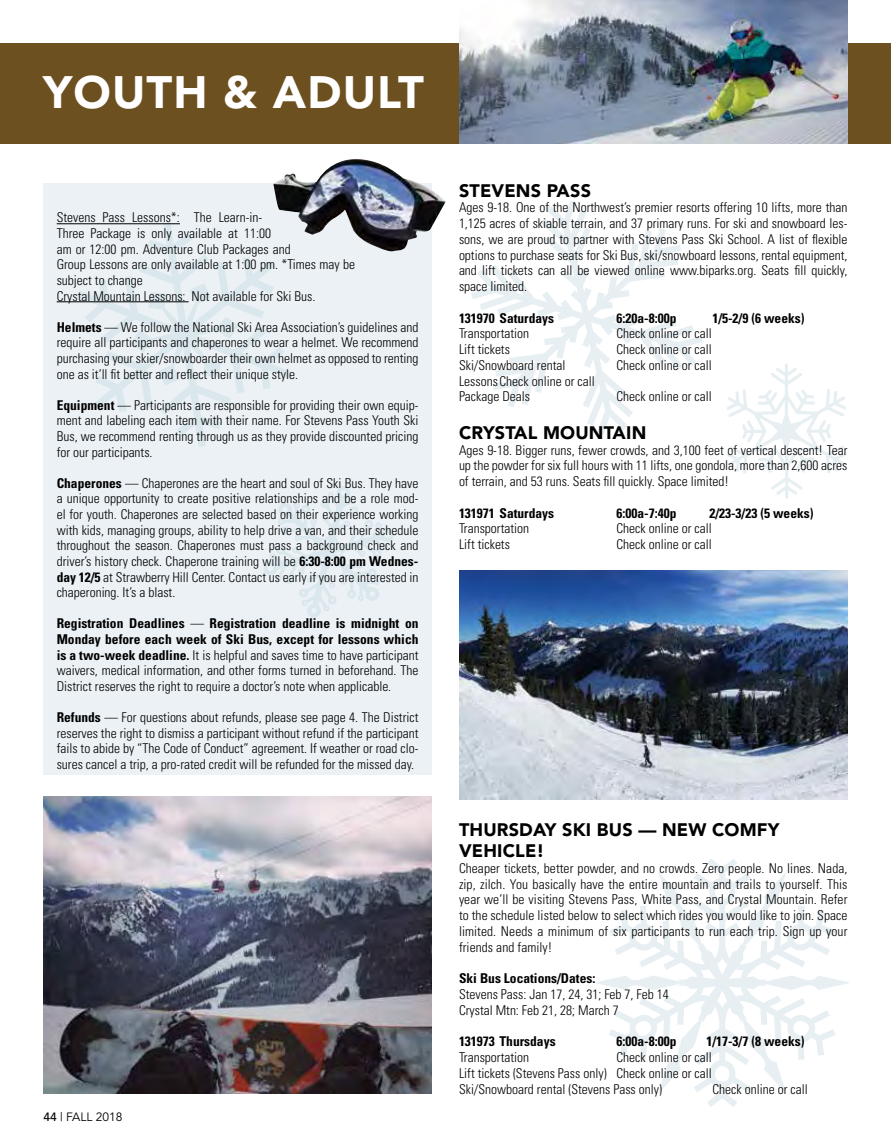
<style>
.page{position:relative;width:891px;height:1148px;background:#fff}
.page>*{position:absolute;margin:0;border:0;box-sizing:border-box;transform-origin:0 0}
.t1{font:900 45px "Avenir";letter-spacing:.025em;color:#fff}
.t2{font:900 18px/21.6px "Avenir";letter-spacing:.01em;color:#000}
.t3{font:300 condensed 13.5px/15.6px "Univers";color:#000;text-align:justify}
.t4{font:700 condensed 13.5px "Univers";color:#000}
.t5{font:12px "Avenir";color:#000}
.s1{font-weight:700}
.s2{font-weight:500}
</style>
<div class="page">
<div style="left:0;top:43px;width:891px;height:101px;background:#6d5020"></div>
<svg style="left:727px;top:364px;width:119px;height:135px"></svg>
<svg style="left:471px;top:201px;width:231px;height:234px"></svg>
<svg style="left:595px;top:859px;width:255px;height:248px"></svg>
<div style="left:43px;top:183px;width:389px;height:592px;background:#ebf1f5"></div>
<img style="left:273px;top:159px;width:173px;height:93px">
<svg style="left:78px;top:222px;width:213px;height:225px"></svg>
<svg style="left:264px;top:486px;width:130px;height:131px"></svg>
<hr style="left:57px;top:223px;width:123px;height:1px;background:#000">
<hr style="left:57px;top:301px;width:132px;height:1px;background:#000">
<img style="left:43px;top:796px;width:389px;height:298px">
<img style="left:459px;top:570px;width:389px;height:229px">
<img style="left:459px;top:0;width:389px;height:144px">
<h1 class="t1" style="left:43px;top:66px;width:382px">YOUTH &amp; ADULT</h1>
<p class="t3" style="left:57px;top:210px;width:300px;text-align:left">Stevens Pass Lessons*: The Learn-in-<br>Three Package is only available at 11:00<br>am or 12:00 pm. Adventure Club Packages and<br>Group Lessons are only available at 1:00 pm. *Times may be subject to change<br>Crystal Mountain Lessons: Not available for Ski Bus.</p>
<p class="t3" style="left:57px;top:319px;width:363px"><span class="s1">Helmets</span> — We follow the National Ski Area Association’s guidelines and require all participants and chaperones to wear a helmet. We recommend purchasing your skier/snowboarder their own helmet as opposed to renting one as it’ll fit better and reflect their unique style.</p>
<p class="t3" style="left:57px;top:397px;width:363px"><span class="s1">Equipment</span> — Participants are responsible for providing their own equip&shy;ment and labeling each item with their name. For Stevens Pass Youth Ski Bus, we recommend renting through us as they provide discounted pricing for our participants.</p>
<p class="t3" style="left:57px;top:475px;width:363px"><span class="s1">Chaperones</span> — Chaperones are the heart and soul of Ski Bus. They have a unique opportunity to create positive relationships and be a role mod&shy;el for youth. Chaperones are selected based on their experience working with kids, managing groups, ability to help drive a van, and their schedule throughout the season. Chaperones must pass a background check and driver’s history check. Chaperone training will be <span class="s1">6:30-8:00 pm Wednes&shy;day 12/5</span> at Strawberry Hill Center. Contact us early if you are interested in chaperoning. It’s a blast.</p>
<p class="t3" style="left:57px;top:615px;width:363px"><span class="s1">Registration Deadlines</span> — <span class="s1">Registration deadline is midnight on Monday before each week of Ski Bus, except for lessons which is a two-week deadline.</span> It is helpful and saves time to have participant waivers, medical information, and other forms turned in beforehand. The District reserves the right to require a doctor’s note when applicable.</p>
<p class="t3" style="left:57px;top:709px;width:363px"><span class="s1">Refunds</span> — For questions about refunds, please see page 4. The District reserves the right to dismiss a participant without refund if the participant fails to abide by “The Code of Conduct” agreement. If weather or road clo&shy;sures cancel a trip, a pro-rated credit will be refunded for the missed day.</p>
<p class="t5" style="left:44px;top:1109px;width:80px"><span class="s2">44</span> | FALL 2018</p>
<h2 class="t2" style="left:459px;top:179px;width:134px">STEVENS PASS</h2>
<p class="t3" style="left:459px;top:199px;width:390px">Ages 9-18. One of the Northwest’s premier resorts offering 10 lifts, more than 1,125 acres of skiable terrain, and 37 primary runs. For ski and snowboard les&shy;sons, we are proud to partner with Stevens Pass Ski School. A list of flexible options to purchase seats for Ski Bus, ski/snowboard lessons, rental equipment, and lift tickets can all be viewed online www.biparks.org. Seats fill quickly, space limited.</p>
<p class="t4" style="left:459px;top:309px;width:97px">131970 Saturdays</p>
<p class="t4" style="left:617px;top:309px;width:61px">6:20a-8:00p</p>
<p class="t4" style="left:712px;top:309px;width:94px">1/5-2/9 (6 weeks)</p>
<p class="t3" style="left:459px;top:326px;width:72px">Transportation</p>
<p class="t3" style="left:617px;top:326px;width:97px">Check online or call</p>
<p class="t3" style="left:459px;top:341px;width:53px">Lift tickets</p>
<p class="t3" style="left:617px;top:341px;width:97px">Check online or call</p>
<p class="t3" style="left:459px;top:357px;width:108px">Ski/Snowboard rental</p>
<p class="t3" style="left:617px;top:357px;width:97px">Check online or call</p>
<p class="t3" style="left:459px;top:373px;width:137px">LessonsCheck online or call<br>Package Deals</p>
<p class="t3" style="left:617px;top:389px;width:97px">Check online or call</p>
<h2 class="t2" style="left:459px;top:421px;width:189px">CRYSTAL MOUNTAIN</h2>
<p class="t3" style="left:459px;top:442px;width:390px">Ages 9-18. Bigger runs, fewer crowds, and 3,100 feet of vertical descent! Tear up the powder for six full hours with 11 lifts, one gondola, more than 2,600 acres of terrain, and 53 runs. Seats fill quickly. Space limited!</p>
<p class="t4" style="left:459px;top:504px;width:97px">131971 Saturdays</p>
<p class="t4" style="left:617px;top:504px;width:61px">6:00a-7:40p</p>
<p class="t4" style="left:709px;top:504px;width:106px">2/23-3/23 (5 weeks)</p>
<p class="t3" style="left:459px;top:520px;width:72px">Transportation</p>
<p class="t3" style="left:617px;top:520px;width:97px">Check online or call</p>
<p class="t3" style="left:459px;top:536px;width:53px">Lift tickets</p>
<p class="t3" style="left:617px;top:536px;width:97px">Check online or call</p>
<h2 class="t2" style="left:459px;top:818px;width:322px">THURSDAY SKI BUS — NEW COMFY<br>VEHICLE!</h2>
<p class="t3" style="left:459px;top:860px;width:390px">Cheaper tickets, better powder, and no crowds. Zero people. No lines. Nada, zip, zilch. You basically have the entire mountain and trails to yourself. This year we’ll be visiting Stevens Pass, White Pass, and Crystal Mountain. Refer to the schedule listed below to select which rides you would like to join. Space limited. Needs a minimum of six participants to run each trip. Sign up your friends and family!</p>
<p class="t4" style="left:459px;top:970px;width:138px">Ski Bus Locations/Dates:</p>
<p class="t3" style="left:459px;top:986px;width:211px">Stevens Pass: Jan 17, 24, 31; Feb 7, Feb 14<br>Crystal Mtn: Feb 21, 28; March 7</p>
<p class="t4" style="left:459px;top:1033px;width:98px">131973 Thursdays</p>
<p class="t4" style="left:617px;top:1033px;width:61px">6:00a-8:00p</p>
<p class="t4" style="left:706px;top:1033px;width:100px">1/17-3/7 (8 weeks)</p>
<p class="t3" style="left:459px;top:1049px;width:72px">Transportation</p>
<p class="t3" style="left:459px;top:1049px;width:254px;text-indent:158px">Check online or call Lift tickets (Stevens Pass only) Check online or call Ski/Snowboard rental (Stevens Pass only)</p>
<p class="t3" style="left:713px;top:1080px;width:97px">Check online or call</p>
</div>
